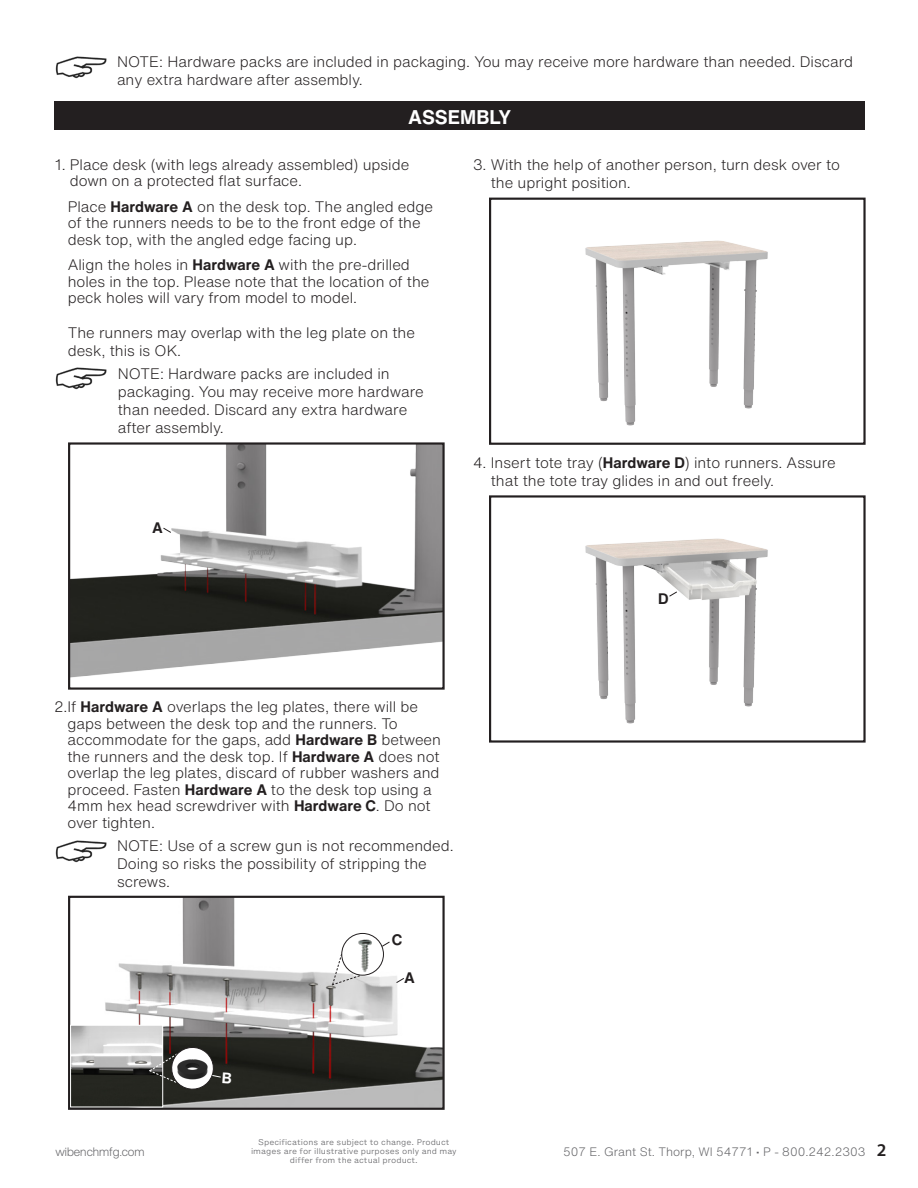
<style>
.page{position:relative;width:918px;height:1188px;background:#fff}
.page>*{position:absolute;margin:0;border:0;box-sizing:border-box;transform-origin:0 0}
.t1{font:700 19.5px "Helvetica Now Text";color:#fff}
.Assembly_Instruction{font:300 15px/16.5px "Helvetica Now Text";color:#231f20}
.Assembly_Instruction-2{font:700 15px "Helvetica Now Text";color:#231f20}
.t2{font:300 12px "Helvetica Now Text";color:#636366}
.t3{font:300 12px "Helvetica Now Display";color:#636366}
.t4{font:300 7.5px/9px "Helvetica Now Micro";color:#636366;text-align:center}
.s1{font-weight:700}
.s2{font-family:"Myriad Pro";font-weight:600;font-size:18px;color:#231f20}
</style>
<div class="page">
<div style="left:54px;top:102px;width:811px;height:28px;background:#231f20"></div>
<img style="left:55px;top:56px;width:52px;height:23px">
<img style="left:585px;top:240px;width:183px;height:186px">
<div style="left:489px;top:198px;width:377px;height:247px;border:2px solid #231f20"></div>
<img style="left:585px;top:538px;width:183px;height:186px">
<div style="left:489px;top:495px;width:377px;height:248px;border:2px solid #231f20"></div>
<img style="left:55px;top:840px;width:52px;height:23px">
<img style="left:71px;top:445px;width:371px;height:233px">
<div style="left:68px;top:442px;width:377px;height:248px;border:2px solid #231f20"></div>
<svg style="left:162px;top:527px;width:10px;height:6px"></svg>
<svg style="left:668px;top:591px;width:10px;height:6px"></svg>
<img style="left:55px;top:367px;width:52px;height:23px">
<img style="left:105px;top:899px;width:337px;height:208px">
<div style="left:68px;top:896px;width:377px;height:214px;border:2px solid #231f20"></div>
<svg style="left:331px;top:953px;width:30px;height:33px"></svg>
<svg style="left:342px;top:933px;width:41px;height:42px"></svg>
<img style="left:348px;top:933px;width:31px;height:42px">
<div style="left:341px;top:933px;width:43px;height:43px;border:1px solid #231f20;border-radius:50%"></div>
<svg style="left:381px;top:941px;width:10px;height:6px"></svg>
<svg style="left:396px;top:977px;width:9px;height:7px"></svg>
<img style="left:72px;top:1027px;width:89px;height:78px">
<div style="left:70px;top:1025px;width:93px;height:82px;border:1px solid #fff"></div>
<svg style="left:148px;top:1044px;width:84px;height:49px"></svg>
<p class="Assembly_Instruction" style="left:117px;top:52px;width:738px;line-height:18px">NOTE: Hardware packs are included in packaging. You may receive more hardware than needed. Discard any extra hardware after assembly.</p>
<p class="t1" style="left:408px;top:103px;width:105px">ASSEMBLY</p>
<p class="Assembly_Instruction" style="left:70px;top:156px;width:341px;text-indent:-15px">1. Place desk (with legs already assembled) upside down on a protected flat surface.</p>
<p class="Assembly_Instruction" style="left:68px;top:198px;width:367px">Place <span class="s1">Hardware A</span> on the desk top. The angled edge of the runners needs to be to the front edge of the desk top, with the angled edge facing up.</p>
<p class="Assembly_Instruction" style="left:68px;top:256px;width:363px">Align the holes in <span class="s1">Hardware A</span> with the pre-drilled holes in the top. Please note that the location of the peck holes will vary from model to model.</p>
<p class="Assembly_Instruction" style="left:68px;top:323px;width:349px;line-height:18px">The runners may overlap with the leg plate on the desk, this is OK.</p>
<p class="Assembly_Instruction" style="left:118px;top:364px;width:307px;line-height:18px">NOTE: Hardware packs are included in packaging. You may receive more hardware than needed. Discard any extra hardware after assembly.</p>
<p class="Assembly_Instruction-2" style="left:152px;top:516px;width:12px">A</p>
<p class="Assembly_Instruction" style="left:491px;top:155px;width:351px;line-height:18px;text-indent:-18px">3. With the help of another person, turn desk over to the upright position.</p>
<p class="Assembly_Instruction" style="left:491px;top:453px;width:347px;line-height:18px;text-indent:-18px">4. Insert tote tray (<span class="s1">Hardware D</span>) into runners. Assure that the tote tray glides in and out freely.</p>
<p class="Assembly_Instruction-2" style="left:658px;top:587px;width:12px">D</p>
<p class="Assembly_Instruction" style="left:68px;top:698px;width:375px;text-indent:-14px">2.If <span class="s1">Hardware A</span> overlaps the leg plates, there will be gaps between the desk top and the runners. To accommodate for the gaps, add <span class="s1">Hardware B</span> between the runners and the desk top. If <span class="s1">Hardware A</span> does not overlap the leg plates, discard of rubber washers and proceed. Fasten <span class="s1">Hardware A</span> to the desk top using a 4mm hex head screwdriver with <span class="s1">Hardware C</span>. Do not over tighten.</p>
<p class="Assembly_Instruction" style="left:117px;top:836px;width:338px;line-height:18px">NOTE: Use of a screw gun is not recommended.<br>Doing so risks the possibility of stripping the screws.</p>
<p class="Assembly_Instruction-2" style="left:392px;top:929px;width:12px">C</p>
<p class="Assembly_Instruction-2" style="left:404px;top:966px;width:12px">A</p>
<p class="t4" style="left:251px;top:1138px;width:207px">Specifications are subject to change. Product images are for illustrative purposes only and may differ from the actual product.</p>
<p class="t3" style="left:55px;top:1144px;width:91px">wibenchmfg.com</p>
<p class="t2" style="left:563px;top:1143px;width:325px">507 E. Grant St. Thorp, WI 54771 • P - 800.242.2303 <span class="s2">2</span></p>
</div>
